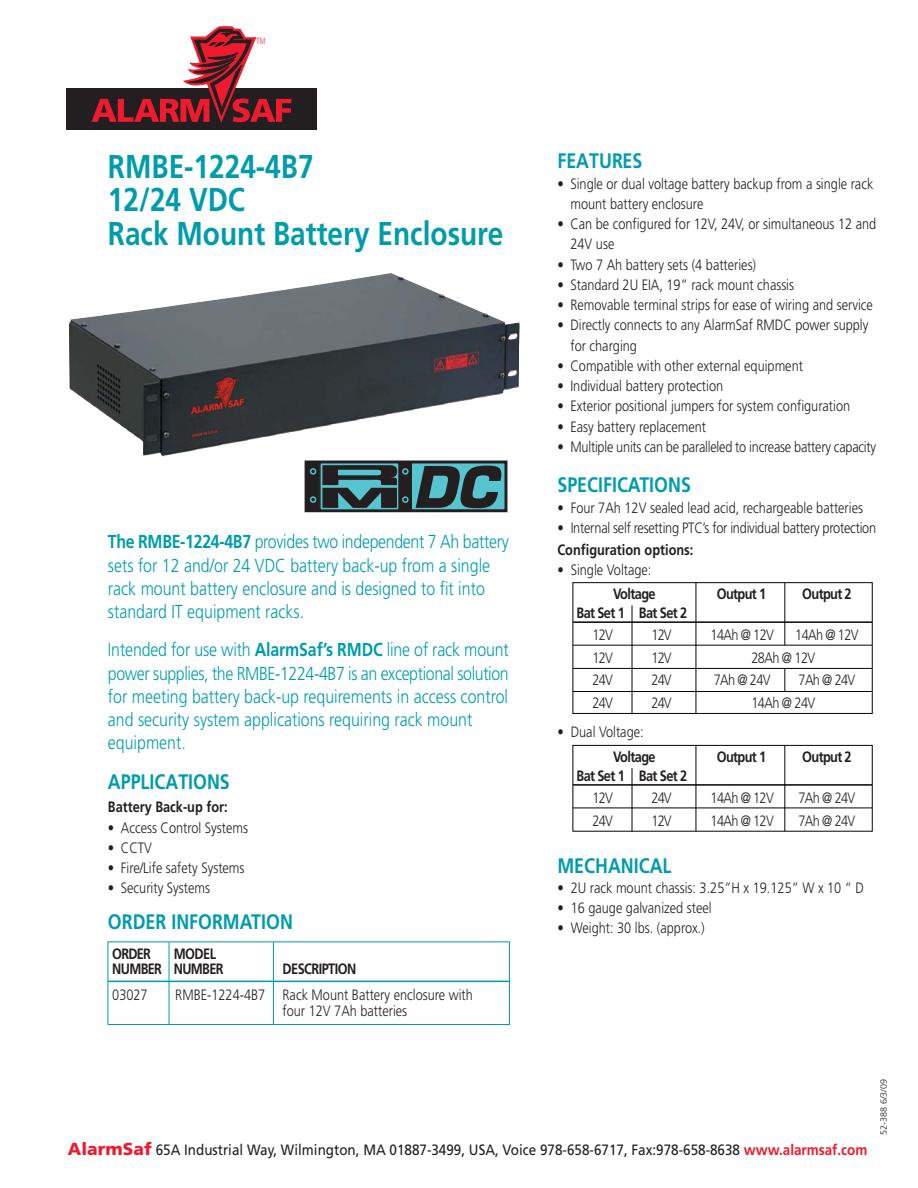
<style>
.page{position:relative;width:918px;height:1188px;background:#fff}
.page>*{position:absolute;margin:0;border:0;box-sizing:border-box;transform-origin:0 0}
.t1{font:italic 700 55.8px "Eurostile";color:#231f20}
.t2{font:700 33px/33.5px "Frutiger";color:#009cac;scale:.85 1}
.t3{font:700 21px "Frutiger";color:#009cac;scale:.85 1}
.t4{font:300 18.75px/23.2px "Frutiger";color:#009cac;scale:.85 1}
.t5{font:300 15px/20.2px "Frutiger";color:#231f20;scale:.85 1}
.t6{font:300 15px "Frutiger";letter-spacing:-.02em;color:#231f20;scale:.85 1}
.t7{font:700 15px/18.8px "Frutiger";letter-spacing:-.045em;color:#231f20;text-align:center;scale:.85 1}
.t8{font:15px "Frutiger";color:#231f20;scale:.9 1}
.t9{font:700 15px "Frutiger";color:#231f20;scale:.85 1}
.t10{font:300 15px/22.5px "Frutiger";letter-spacing:-.045em;color:#231f20;scale:.85 1}
.t11{font:300 9px "Frutiger";color:#231f20}
.t12{font:300 9px "Frutiger";color:#ed1b2d;scale:.7 1}
.s1{font-weight:700}
.s2{font-weight:900;font-size:17.4px;color:#ed1b2d}
.s3{font-weight:700;color:#ed1b2d}
</style>
<div class="page">
<img style="left:69px;top:273px;width:451px;height:183px">
<hr style="left:108px;top:981px;width:401px;height:1px;background:#009cac">
<hr style="left:169px;top:942px;width:1px;height:83px;background:#009cac">
<hr style="left:273px;top:942px;width:1px;height:83px;background:#009cac">
<div style="left:108px;top:941px;width:402px;height:84px;border:1px solid #009cac"></div>
<div style="left:66px;top:88px;width:251px;height:41px;background:#231f20"></div>
<svg style="left:92px;top:26px;width:199px;height:96px"></svg>
<div style="left:305px;top:461px;width:202px;height:51px;background:#56c5d0;border:3px solid #231f20"></div>
<div style="left:319px;top:462px;width:81px;height:49px;background:#232021"></div>
<svg style="left:307px;top:463px;width:105px;height:47px"></svg>
<hr style="left:573px;top:645px;width:299px;height:1px;background:#020506">
<hr style="left:573px;top:691px;width:299px;height:1px;background:#020506">
<hr style="left:573px;top:621px;width:299px;height:2px;background:#020506">
<hr style="left:573px;top:668px;width:299px;height:1px;background:#020506">
<hr style="left:632px;top:605px;width:1px;height:109px;background:#020506">
<hr style="left:696px;top:583px;width:1px;height:130px;background:#020506">
<div style="left:573px;top:582px;width:300px;height:132px;border:1px solid #020506"></div>
<svg style="left:784px;top:668px;width:1px;height:23px"></svg>
<hr style="left:784px;top:583px;width:1px;height:62px;background:#020506">
<hr style="left:573px;top:808px;width:299px;height:1px;background:#020506">
<hr style="left:573px;top:784px;width:299px;height:2px;background:#020506">
<hr style="left:632px;top:768px;width:1px;height:64px;background:#020506">
<hr style="left:696px;top:746px;width:1px;height:85px;background:#020506">
<div style="left:573px;top:745px;width:300px;height:87px;border:1px solid #020506"></div>
<hr style="left:784px;top:746px;width:1px;height:85px;background:#020506">
<p class="t12" style="left:257px;top:37px;width:14px">TM</p>
<h2 class="t2" style="left:108px;top:152px;width:467px">RMBE-1224-4B7<br>12/24 VDC<br>Rack Mount Battery Enclosure</h2>
<h3 class="t3" style="left:557px;top:153px;width:101px">FEATURES</h3>
<p class="t5" style="left:570px;top:174px;width:358px;text-indent:-13px">• Single or dual voltage battery backup from a single rack mount battery enclosure</p>
<p class="t5" style="left:570px;top:215px;width:361px;text-indent:-13px">• Can be configured for 12V, 24V, or simultaneous 12 and<br>24V use</p>
<p class="t5" style="left:557px;top:255px;width:235px">• Two 7 Ah battery sets (4 batteries)</p>
<p class="t5" style="left:557px;top:276px;width:280px">• Standard 2U EIA, 19” rack mount chassis</p>
<p class="t5" style="left:557px;top:296px;width:373px">• Removable terminal strips for ease of wiring and service</p>
<p class="t5" style="left:570px;top:316px;width:352px;text-indent:-13px">• Directly connects to any AlarmSaf RMDC power supply for charging</p>
<p class="t5" style="left:557px;top:357px;width:290px">• Compatible with other external equipment</p>
<p class="t5" style="left:557px;top:377px;width:196px">• Individual battery protection</p>
<p class="t5" style="left:557px;top:397px;width:346px">• Exterior positional jumpers for system configuration</p>
<p class="t5" style="left:557px;top:417px;width:176px">• Easy battery replacement</p>
<p class="t6" style="left:557px;top:441px;width:376px">• Multiple units can be paralleled to increase battery capacity</p>
<h1 class="t1" style="left:413px;top:466px;width:97px">DC</h1>
<h3 class="t3" style="left:557px;top:476px;width:159px">SPECIFICATIONS</h3>
<p class="t5" style="left:557px;top:499px;width:361px">• Four 7Ah 12V sealed lead acid, rechargeable batteries</p>
<p class="t6" style="left:557px;top:522px;width:377px">• Internal self resetting PTC’s for individual battery protection</p>
<p class="t9" style="left:557px;top:543px;width:162px">Configuration options:</p>
<p class="t5" style="left:557px;top:561px;width:112px">• Single Voltage:</p>
<p class="t4" style="left:108px;top:532px;width:473px"><span class="s1">The RMBE-1224-4B7</span> provides two independent 7 Ah battery sets for 12 and/or 24 VDC battery back-up from a single rack mount battery enclosure and is designed to fit into standard IT equipment racks.</p>
<p class="t4" style="left:108px;top:640px;width:473px">Intended for use with <span class="s1">AlarmSaf’s RMDC</span> line of rack mount power supplies, the RMBE-1224-4B7 is an exceptional solution for meeting battery back-up requirements in access control and security system applications requiring rack mount equipment.</p>
<h3 class="t3" style="left:108px;top:774px;width:145px">APPLICATIONS</h3>
<p class="t9" style="left:108px;top:801px;width:142px">Battery Back-up for:</p>
<p class="t5" style="left:108px;top:818px;width:166px">• Access Control Systems</p>
<p class="t5" style="left:108px;top:839px;width:53px">• CCTV</p>
<p class="t5" style="left:108px;top:859px;width:162px">• Fire/Life safety Systems</p>
<p class="t5" style="left:108px;top:879px;width:122px">• Security Systems</p>
<h3 class="t3" style="left:108px;top:913px;width:219px">ORDER INFORMATION</h3>
<p class="t7" style="left:576px;top:586px;width:132px">Voltage<br>Bat Set 1 Bat Set 2</p>
<p class="t5" style="left:593px;top:626px;width:25px">12V</p>
<p class="t5" style="left:651px;top:626px;width:25px">12V</p>
<p class="t5" style="left:593px;top:649px;width:25px">12V</p>
<p class="t5" style="left:651px;top:649px;width:25px">12V</p>
<p class="t5" style="left:593px;top:671px;width:25px">24V</p>
<p class="t5" style="left:651px;top:671px;width:25px">24V</p>
<p class="t5" style="left:593px;top:694px;width:25px">24V</p>
<p class="t5" style="left:651px;top:694px;width:25px">24V</p>
<p class="t7" style="left:717px;top:586px;width:60px">Output 1</p>
<p class="t7" style="left:802px;top:586px;width:60px">Output 2</p>
<p class="t5" style="left:711px;top:626px;width:76px">14Ah @ 12V</p>
<p class="t5" style="left:795px;top:626px;width:76px">14Ah @ 12V</p>
<p class="t5" style="left:751px;top:649px;width:77px">28Ah @ 12V</p>
<p class="t5" style="left:714px;top:671px;width:68px">7Ah @ 24V</p>
<p class="t10" style="left:751px;top:670px;width:124px;text-indent:47px">7Ah @ 24V<br>14Ah @ 24V</p>
<p class="t5" style="left:557px;top:723px;width:103px">• Dual Voltage:</p>
<p class="t7" style="left:576px;top:749px;width:132px">Voltage<br>Bat Set 1 Bat Set 2</p>
<p class="t5" style="left:593px;top:789px;width:25px">12V</p>
<p class="t5" style="left:651px;top:789px;width:25px">24V</p>
<p class="t5" style="left:593px;top:812px;width:25px">24V</p>
<p class="t5" style="left:651px;top:812px;width:25px">12V</p>
<p class="t7" style="left:717px;top:749px;width:60px">Output 1</p>
<p class="t7" style="left:802px;top:749px;width:60px">Output 2</p>
<p class="t5" style="left:711px;top:789px;width:76px">14Ah @ 12V</p>
<p class="t5" style="left:799px;top:789px;width:68px">7Ah @ 24V</p>
<p class="t5" style="left:711px;top:812px;width:76px">14Ah @ 12V</p>
<p class="t5" style="left:799px;top:812px;width:68px">7Ah @ 24V</p>
<h3 class="t3" style="left:557px;top:857px;width:136px">MECHANICAL</h3>
<p class="t5" style="left:557px;top:879px;width:362px">• 2U rack mount chassis: 3.25”H x 19.125” W x 10 “ D</p>
<p class="t5" style="left:557px;top:899px;width:183px">• 16 gauge galvanized steel</p>
<p class="t5" style="left:557px;top:919px;width:175px">• Weight: 30 lbs. (approx.)</p>
<p class="t7" style="left:112px;top:945px;width:47px">ORDER</p>
<p class="t7" style="left:112px;top:947px;width:132px;line-height:15.6px;text-align:left;text-indent:61px">MODEL<br>NUMBER NUMBER</p>
<p class="t7" style="left:283px;top:961px;width:88px">DESCRIPTION</p>
<p class="t5" style="left:112px;top:985px;width:43px">03027</p>
<p class="t5" style="left:283px;top:987px;width:225px;line-height:16.5px;text-indent:-107px">RMBE-1224-4B7 Rack Mount Battery enclosure with four 12V 7Ah batteries</p>
<p class="t8" style="left:68px;top:1143px;width:890px"><span class="s2">AlarmSaf</span> 65A Industrial Way, Wilmington, MA 01887-3499, USA, Voice 978-658-6717, Fax:978-658-8638 <span class="s3">www.alarmsaf.com</span></p>
<p class="t11" style="left:880px;top:1135px;width:57px;rotate:-90deg">52-388 6/3/09</p>
</div>
